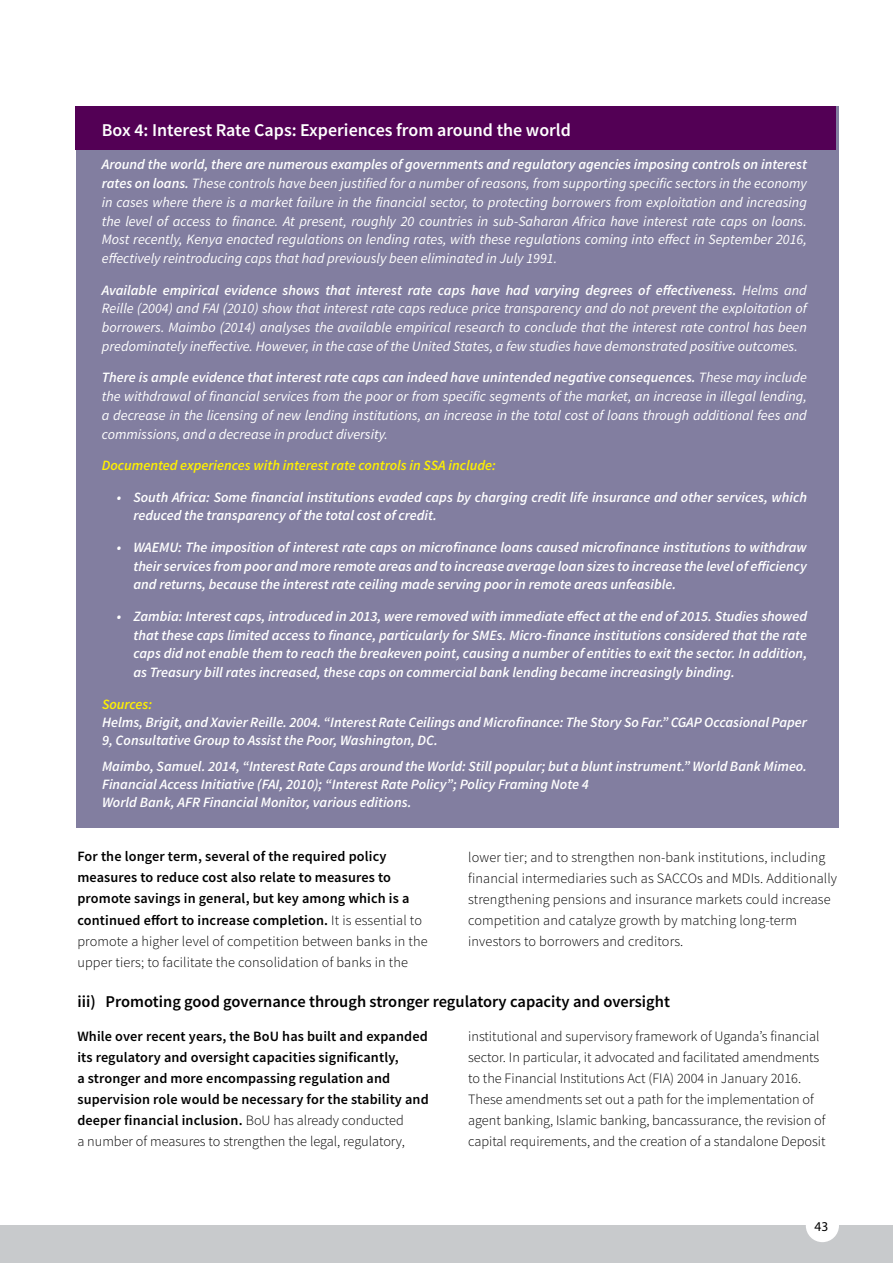
<style>
.page{position:relative;width:893px;height:1263px;background:#fff}
.page>*{position:absolute;margin:0;border:0;box-sizing:border-box;transform-origin:0 0}
.t1{font:600 18px "Source Sans Pro";color:#fff}
.t2{font:600 16.5px "Source Sans Pro";color:#000}
.t3{font:italic 14.25px/18.8px "Source Sans Pro";color:#fff;text-align:justify}
.t4{font:italic 600 14.25px/18.8px "Source Sans Pro";color:#fff}
.t5{font:300 14.25px/21px "Source Sans Pro";color:#000}
.t6{font:600 14.25px/21px "Source Sans Pro";letter-spacing:.01em;color:#000}
.t7{font:italic 600 14.25px "Source Sans Pro";color:#fff100}
.t8{font:13.5px "Myriad Pro";color:#000}
.s1{font-weight:600}
.s2{font-weight:300}
</style>
<div class="page">
<div style="left:0;top:1225px;width:893px;height:38px;background:#c8cacc"></div>
<div style="left:806px;top:1209px;width:33px;height:33px;background:#fff;border-radius:50%"></div>
<div style="left:76px;top:106px;width:762px;height:722px;background:#827ea0"></div>
<div style="left:76px;top:106px;width:760px;height:44px;background:#530055"></div>
<p class="t1" style="left:102px;top:118px;width:471px">Box 4: Interest Rate Caps: Experiences from around the world</p>
<p class="t3" style="left:102px;top:155px;width:707px"><span class="s1">Around the world, there are numerous examples of governments and regulatory agencies imposing controls on interest rates on loans.</span> These controls have been justified for a number of reasons, from supporting specific sectors in the economy in cases where there is a market failure in the financial sector, to protecting borrowers from exploitation and increasing the level of access to finance. At present, roughly 20 countries in sub-Saharan Africa have interest rate caps on loans.<br>Most recently, Kenya enacted regulations on lending rates, with these regulations coming into effect in September 2016, effectively reintroducing caps that had previously been eliminated in July 1991.</p>
<p class="t3" style="left:102px;top:280px;width:707px"><span class="s1">Available empirical evidence shows that interest rate caps have had varying degrees of effectiveness.</span> Helms and Reille (2004) and FAI (2010) show that interest rate caps reduce price transparency and do not prevent the exploitation of borrowers. Maimbo (2014) analyses the available empirical research to conclude that the interest rate control has been predominately ineffective. However, in the case of the United States, a few studies have demonstrated positive outcomes.</p>
<p class="t3" style="left:102px;top:368px;width:707px"><span class="s1">There is ample evidence that interest rate caps can indeed have unintended negative consequences.</span> These may include the withdrawal of financial services from the poor or from specific segments of the market, an increase in illegal lending, a decrease in the licensing of new lending institutions, an increase in the total cost of loans through additional fees and commissions, and a decrease in product diversity.</p>
<p class="t7" style="left:102px;top:456px;width:396px">Documented experiences with interest rate controls in SSA include:</p>
<p class="t4" style="left:133px;top:487px;width:675px;text-indent:-17px">• South Africa: Some financial institutions evaded caps by charging credit life insurance and other services, which reduced the transparency of the total cost of credit.</p>
<p class="t4" style="left:133px;top:538px;width:675px;text-align:justify;text-indent:-17px">• WAEMU: The imposition of interest rate caps on microfinance loans caused microfinance institutions to withdraw their services from poor and more remote areas and to increase average loan sizes to increase the level of efficiency and returns, because the interest rate ceiling made serving poor in remote areas unfeasible.</p>
<p class="t4" style="left:133px;top:607px;width:675px;text-align:justify;text-indent:-17px">• Zambia: Interest caps, introduced in 2013, were removed with immediate effect at the end of 2015. Studies showed that these caps limited access to finance, particularly for SMEs. Micro-finance institutions considered that the rate caps did not enable them to reach the breakeven point, causing a number of entities to exit the sector. In addition, as Treasury bill rates increased, these caps on commercial bank lending became increasingly binding.</p>
<p class="t7" style="left:102px;top:695px;width:52px">Sources:</p>
<p class="t4" style="left:102px;top:713px;width:707px;line-height:18px">Helms, Brigit, and Xavier Reille. 2004. “Interest Rate Ceilings and Microfinance: The Story So Far.” CGAP Occasional Paper<br>9, Consultative Group to Assist the Poor, Washington, DC.</p>
<p class="t4" style="left:102px;top:757px;width:707px;line-height:18px">Maimbo, Samuel. 2014, “Interest Rate Caps around the World: Still popular; but a blunt instrument.” World Bank Mimeo.<br>Financial Access Initiative (FAI, 2010); “Interest Rate Policy”; Policy Framing Note 4<br>World Bank, AFR Financial Monitor, various editions.</p>
<p class="t6" style="left:77px;top:846px;width:352px">For the longer term, several of the required policy measures to reduce cost also relate to measures to promote savings in general, but key among which is a continued effort to increase completion. <span class="s2">It is essential to promote a higher level of competition between banks in the upper tiers; to facilitate the consolidation of banks in the</span></p>
<p class="t5" style="left:468px;top:846px;width:370px">lower tier; and to strengthen non-bank institutions, including financial intermediaries such as SACCOs and MDIs. Additionally strengthening pensions and insurance markets could increase competition and catalyze growth by matching long-term investors to borrowers and creditors.</p>
<p class="t2" style="left:77px;top:991px;width:594px">iii) Promoting good governance through stronger regulatory capacity and oversight</p>
<p class="t6" style="left:77px;top:1026px;width:353px">While over recent years, the BoU has built and expanded its regulatory and oversight capacities significantly,<br>a stronger and more encompassing regulation and supervision role would be necessary for the stability and deeper financial inclusion. <span class="s2">BoU has already conducted<br>a number of measures to strengthen the legal, regulatory,</span></p>
<p class="t5" style="left:468px;top:1026px;width:359px">institutional and supervisory framework of Uganda’s financial sector. In particular, it advocated and facilitated amendments to the Financial Institutions Act (FIA) 2004 in January 2016.<br>These amendments set out a path for the implementation of agent banking, Islamic banking, bancassurance, the revision of capital requirements, and the creation of a standalone Deposit</p>
<p class="t8" style="left:815px;top:1218px;width:15px">43</p>
</div>
